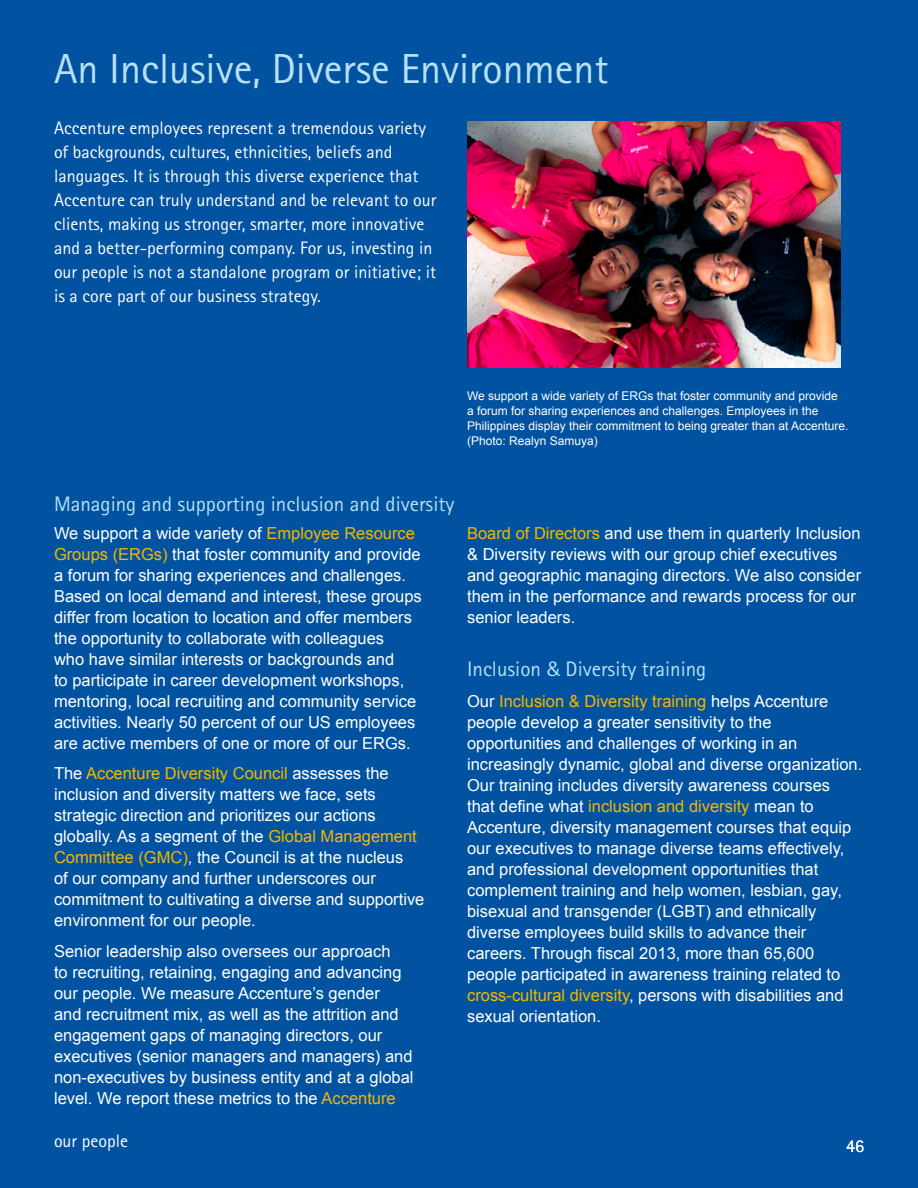
<style>
.page{position:relative;width:918px;height:1188px;background:#0152a0}
.page>*{position:absolute;margin:0;border:0;box-sizing:border-box;transform-origin:0 0}
.t1{font:42px "Rotis Sans Seriffor ACCN";color:#b7e1f4}
.t2{font:21px "Rotis Sans Seriffor ACCN";color:#b7e1f4}
.t3{font:18px/24px "Rotis Sans Seriffor ACCN";color:#fff}
.t4{font:16.5px/21px "Arial";color:#fff}
.t5{font:12px/15px "Arial";color:#fff}
.s1{color:#f4b700}
</style>
<div class="page">
<img style="left:467px;top:122px;width:373px;height:245px">
<h1 class="t1" style="left:54px;top:44px;width:556px">An Inclusive, Diverse Environment</h1>
<p class="t3" style="left:54px;top:116px;width:384px">Accenture employees represent a tremendous variety of backgrounds, cultures, ethnicities, beliefs and languages. It is through this diverse experience that Accenture can truly understand and be relevant to our clients, making us stronger, smarter, more innovative and a better-performing company. For us, investing in our people is not a standalone program or initiative; it is a core part of our business strategy.</p>
<p class="t5" style="left:467px;top:389px;width:383px">We support a wide variety of ERGs that foster community and provide<br>a forum for sharing experiences and challenges. Employees in the Philippines display their commitment to being greater than at Accenture. (Photo: Realyn Samuya)</p>
<p class="t2" style="left:54px;top:491px;width:402px">Managing and supporting inclusion and diversity</p>
<p class="t4" style="left:54px;top:522px;width:369px">We support a wide variety of <span class="s1">Employee Resource Groups (ERGs)</span> that foster community and provide a forum for sharing experiences and challenges.<br>Based on local demand and interest, these groups differ from location to location and offer members the opportunity to collaborate with colleagues<br>who have similar interests or backgrounds and<br>to participate in career development workshops, mentoring, local recruiting and community service activities. Nearly 50 percent of our US employees are active members of one or more of our ERGs.</p>
<p class="t4" style="left:54px;top:763px;width:372px">The <span class="s1">Accenture Diversity Council</span> assesses the inclusion and diversity matters we face, sets strategic direction and prioritizes our actions globally. As a segment of the <span class="s1">Global Management Committee (GMC)</span>, the Council is at the nucleus<br>of our company and further underscores our commitment to cultivating a diverse and supportive environment for our people.</p>
<p class="t4" style="left:54px;top:941px;width:361px">Senior leadership also oversees our approach<br>to recruiting, retaining, engaging and advancing our people. We measure Accenture’s gender<br>and recruitment mix, as well as the attrition and engagement gaps of managing directors, our executives (senior managers and managers) and non-executives by business entity and at a global level. We report these metrics to the <span class="s1">Accenture</span></p>
<p class="t3" style="left:54px;top:1129px;width:76px">our people</p>
<p class="t4" style="left:467px;top:522px;width:396px"><span class="s1">Board of Directors</span> and use them in quarterly Inclusion &amp; Diversity reviews with our group chief executives and geographic managing directors. We also consider them in the performance and rewards process for our senior leaders.</p>
<p class="t2" style="left:467px;top:656px;width:241px">Inclusion &amp; Diversity training</p>
<p class="t4" style="left:467px;top:690px;width:397px">Our <span class="s1">Inclusion &amp; Diversity training</span> helps Accenture people develop a greater sensitivity to the opportunities and challenges of working in an increasingly dynamic, global and diverse organization.<br>Our training includes diversity awareness courses<br>that define what <span class="s1">inclusion and diversity</span> mean to Accenture, diversity management courses that equip our executives to manage diverse teams effectively, and professional development opportunities that complement training and help women, lesbian, gay, bisexual and transgender (LGBT) and ethnically diverse employees build skills to advance their careers. Through fiscal 2013, more than 65,600 people participated in awareness training related to <span class="s1">cross-cultural diversity</span>, persons with disabilities and sexual orientation.</p>
<p class="t3" style="left:846px;top:1134px;width:19px">46</p>
</div>
